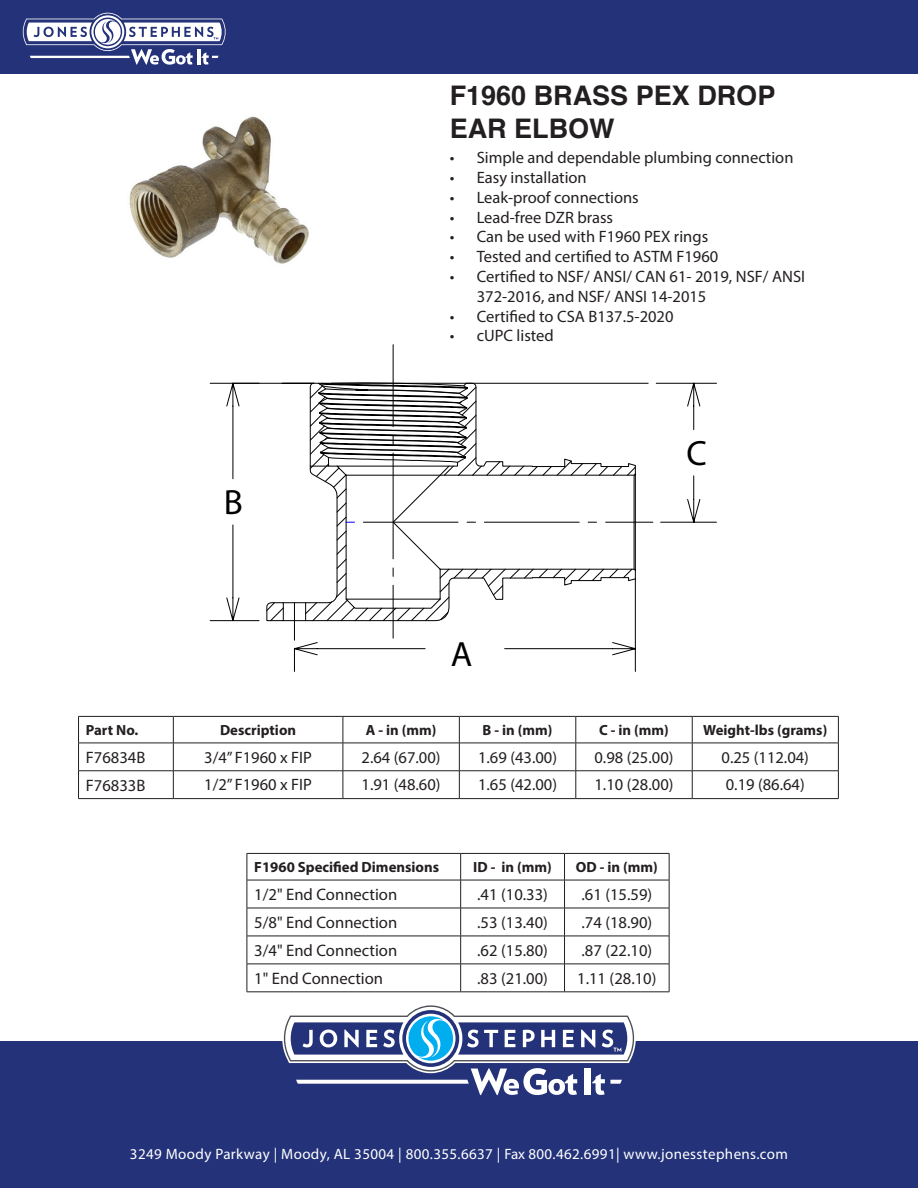
<style>
.page{position:relative;width:918px;height:1188px;background:#fff}
.page>*{position:absolute;margin:0;border:0;box-sizing:border-box;transform-origin:0 0}
.t1{font:35.25px "Myriad Pro";color:#000}
.t2{font:700 27px/32.4px "Helvetica";color:#231f20}
.t3{font:16.65px "Myriad Pro";color:#231f20}
.t4{font:16.5px/19.8px "Myriad Pro";color:#231f20}
.t5{font:15px "Myriad Pro";letter-spacing:.025em;color:#fff}
.t6{font:700 14.85px "Myriad Pro";color:#231f20}
.t7{font:700 14.7px "Myriad Pro";color:#231f20}
</style>
<div class="page">
<div style="left:0;top:1041px;width:918px;height:147px;background:#243279"></div>
<svg style="left:282px;top:1005px;width:354px;height:90px"></svg>
<div style="left:0;top:0;width:918px;height:73px;background:#243279"></div>
<svg style="left:22px;top:13px;width:204px;height:52px"></svg>
<img style="left:129px;top:116px;width:180px;height:148px">
<hr style="left:78px;top:716px;width:95px;height:1px;background:#231f20">
<hr style="left:173px;top:716px;width:170px;height:1px;background:#231f20">
<svg style="left:173px;top:717px;width:1px;height:81px"></svg>
<hr style="left:343px;top:716px;width:116px;height:1px;background:#231f20">
<svg style="left:343px;top:717px;width:1px;height:81px"></svg>
<hr style="left:459px;top:716px;width:117px;height:1px;background:#231f20">
<svg style="left:459px;top:717px;width:1px;height:81px"></svg>
<hr style="left:576px;top:716px;width:116px;height:1px;background:#231f20">
<svg style="left:576px;top:717px;width:1px;height:81px"></svg>
<hr style="left:692px;top:716px;width:147px;height:1px;background:#231f20">
<svg style="left:692px;top:717px;width:1px;height:81px"></svg>
<svg style="left:838px;top:717px;width:1px;height:81px"></svg>
<hr style="left:78px;top:743px;width:95px;height:1px;background:#231f20">
<hr style="left:173px;top:743px;width:170px;height:1px;background:#231f20">
<hr style="left:343px;top:743px;width:116px;height:1px;background:#231f20">
<hr style="left:459px;top:743px;width:117px;height:1px;background:#231f20">
<hr style="left:576px;top:743px;width:116px;height:1px;background:#231f20">
<hr style="left:692px;top:743px;width:147px;height:1px;background:#231f20">
<hr style="left:78px;top:771px;width:95px;height:1px;background:#231f20">
<svg style="left:78px;top:717px;width:1px;height:81px"></svg>
<hr style="left:173px;top:771px;width:170px;height:1px;background:#231f20">
<hr style="left:343px;top:771px;width:116px;height:1px;background:#231f20">
<hr style="left:459px;top:771px;width:117px;height:1px;background:#231f20">
<hr style="left:576px;top:771px;width:116px;height:1px;background:#231f20">
<hr style="left:692px;top:771px;width:147px;height:1px;background:#231f20">
<hr style="left:78px;top:798px;width:95px;height:1px;background:#231f20">
<hr style="left:173px;top:798px;width:170px;height:1px;background:#231f20">
<hr style="left:343px;top:798px;width:116px;height:1px;background:#231f20">
<hr style="left:459px;top:798px;width:117px;height:1px;background:#231f20">
<hr style="left:576px;top:798px;width:116px;height:1px;background:#231f20">
<hr style="left:692px;top:798px;width:147px;height:1px;background:#231f20">
<hr style="left:393px;top:345px;width:1px;height:82px;background:#000">
<svg style="left:210px;top:381px;width:507px;height:291px"></svg>
<hr style="left:247px;top:853px;width:214px;height:1px;background:#231f20">
<hr style="left:461px;top:853px;width:104px;height:1px;background:#231f20">
<svg style="left:460px;top:854px;width:1px;height:138px"></svg>
<hr style="left:565px;top:853px;width:104px;height:1px;background:#231f20">
<svg style="left:564px;top:854px;width:1px;height:138px"></svg>
<svg style="left:669px;top:854px;width:1px;height:138px"></svg>
<hr style="left:247px;top:880px;width:214px;height:1px;background:#231f20">
<hr style="left:461px;top:880px;width:104px;height:1px;background:#231f20">
<hr style="left:565px;top:880px;width:104px;height:1px;background:#231f20">
<hr style="left:247px;top:908px;width:214px;height:1px;background:#231f20">
<hr style="left:461px;top:908px;width:104px;height:1px;background:#231f20">
<hr style="left:565px;top:908px;width:104px;height:1px;background:#231f20">
<hr style="left:247px;top:936px;width:214px;height:1px;background:#231f20">
<hr style="left:461px;top:936px;width:104px;height:1px;background:#231f20">
<hr style="left:565px;top:936px;width:104px;height:1px;background:#231f20">
<hr style="left:247px;top:964px;width:214px;height:1px;background:#231f20">
<svg style="left:247px;top:854px;width:1px;height:138px"></svg>
<hr style="left:461px;top:964px;width:104px;height:1px;background:#231f20">
<hr style="left:565px;top:964px;width:104px;height:1px;background:#231f20">
<hr style="left:247px;top:992px;width:214px;height:1px;background:#231f20">
<hr style="left:461px;top:992px;width:104px;height:1px;background:#231f20">
<hr style="left:565px;top:992px;width:104px;height:1px;background:#231f20">
<h2 class="t2" style="left:450px;top:79px;width:327px">F1960 BRASS PEX DROP<br>EAR ELBOW</h2>
<p class="t4" style="left:450px;top:147px;width:345px">• Simple and dependable plumbing connection</p>
<p class="t4" style="left:450px;top:167px;width:139px">• Easy installation</p>
<p class="t4" style="left:450px;top:187px;width:191px">• Leak-proof connections</p>
<p class="t4" style="left:450px;top:207px;width:165px">• Lead-free DZR brass</p>
<p class="t4" style="left:450px;top:227px;width:260px">• Can be used with F1960 PEX rings</p>
<p class="t4" style="left:450px;top:246px;width:270px">• Tested and certified to ASTM F1960</p>
<p class="t4" style="left:477px;top:266px;width:330px;text-indent:-27px">• Certified to NSF/ ANSI/ CAN 61- 2019, NSF/ ANSI<br>372-2016, and NSF/ ANSI 14-2015</p>
<p class="t4" style="left:450px;top:306px;width:225px">• Certified to CSA B137.5-2020</p>
<p class="t4" style="left:450px;top:326px;width:106px">• cUPC listed</p>
<h1 class="t1" style="left:224px;top:480px;width:21px">B</h1>
<h1 class="t1" style="left:451px;top:633px;width:23px">A</h1>
<h1 class="t1" style="left:687px;top:432px;width:22px">C</h1>
<p class="t7" style="left:86px;top:720px;width:54px">Part No.</p>
<p class="t7" style="left:220px;top:720px;width:78px">Description</p>
<p class="t7" style="left:366px;top:720px;width:72px">A - in (mm)</p>
<p class="t7" style="left:483px;top:720px;width:71px">B - in (mm)</p>
<p class="t7" style="left:599px;top:720px;width:71px">C - in (mm)</p>
<p class="t7" style="left:703px;top:720px;width:125px">Weight-lbs (grams)</p>
<p class="t4" style="left:86px;top:747px;width:61px">F76834B</p>
<p class="t4" style="left:204px;top:747px;width:109px">3/4” F1960 x FIP</p>
<p class="t4" style="left:362px;top:747px;width:80px">2.64 (67.00)</p>
<p class="t4" style="left:478px;top:747px;width:80px">1.69 (43.00)</p>
<p class="t4" style="left:595px;top:747px;width:80px">0.98 (25.00)</p>
<p class="t4" style="left:722px;top:747px;width:89px">0.25 (112.04)</p>
<p class="t4" style="left:86px;top:775px;width:61px">F76833B</p>
<p class="t4" style="left:204px;top:775px;width:109px">1/2” F1960 x FIP</p>
<p class="t4" style="left:362px;top:775px;width:80px">1.91 (48.60)</p>
<p class="t4" style="left:478px;top:775px;width:80px">1.65 (42.00)</p>
<p class="t4" style="left:595px;top:775px;width:80px">1.10 (28.00)</p>
<p class="t4" style="left:726px;top:775px;width:80px">0.19 (86.64)</p>
<p class="t6" style="left:254px;top:857px;width:186px">F1960 Specified Dimensions</p>
<p class="t6" style="left:473px;top:857px;width:80px">ID - in (mm)</p>
<p class="t6" style="left:576px;top:857px;width:84px">OD - in (mm)</p>
<p class="t3" style="left:254px;top:884px;width:145px">1/2" End Connection</p>
<p class="t4" style="left:477px;top:884px;width:72px">.41 (10.33)</p>
<p class="t4" style="left:581px;top:884px;width:72px">.61 (15.59)</p>
<p class="t3" style="left:254px;top:912px;width:145px">5/8" End Connection</p>
<p class="t4" style="left:477px;top:912px;width:72px">.53 (13.40)</p>
<p class="t4" style="left:581px;top:912px;width:72px">.74 (18.90)</p>
<p class="t3" style="left:254px;top:940px;width:145px">3/4" End Connection</p>
<p class="t4" style="left:477px;top:940px;width:72px">.62 (15.80)</p>
<p class="t4" style="left:581px;top:940px;width:72px">.87 (22.10)</p>
<p class="t3" style="left:254px;top:968px;width:130px">1" End Connection</p>
<p class="t4" style="left:477px;top:968px;width:72px">.83 (21.00)</p>
<p class="t4" style="left:577px;top:968px;width:81px">1.11 (28.10)</p>
<p class="t5" style="left:130px;top:1145px;width:660px">3249 Moody Parkway | Moody, AL 35004 | 800.355.6637 | Fax 800.462.6991| www.jonesstephens.com</p>
</div>
